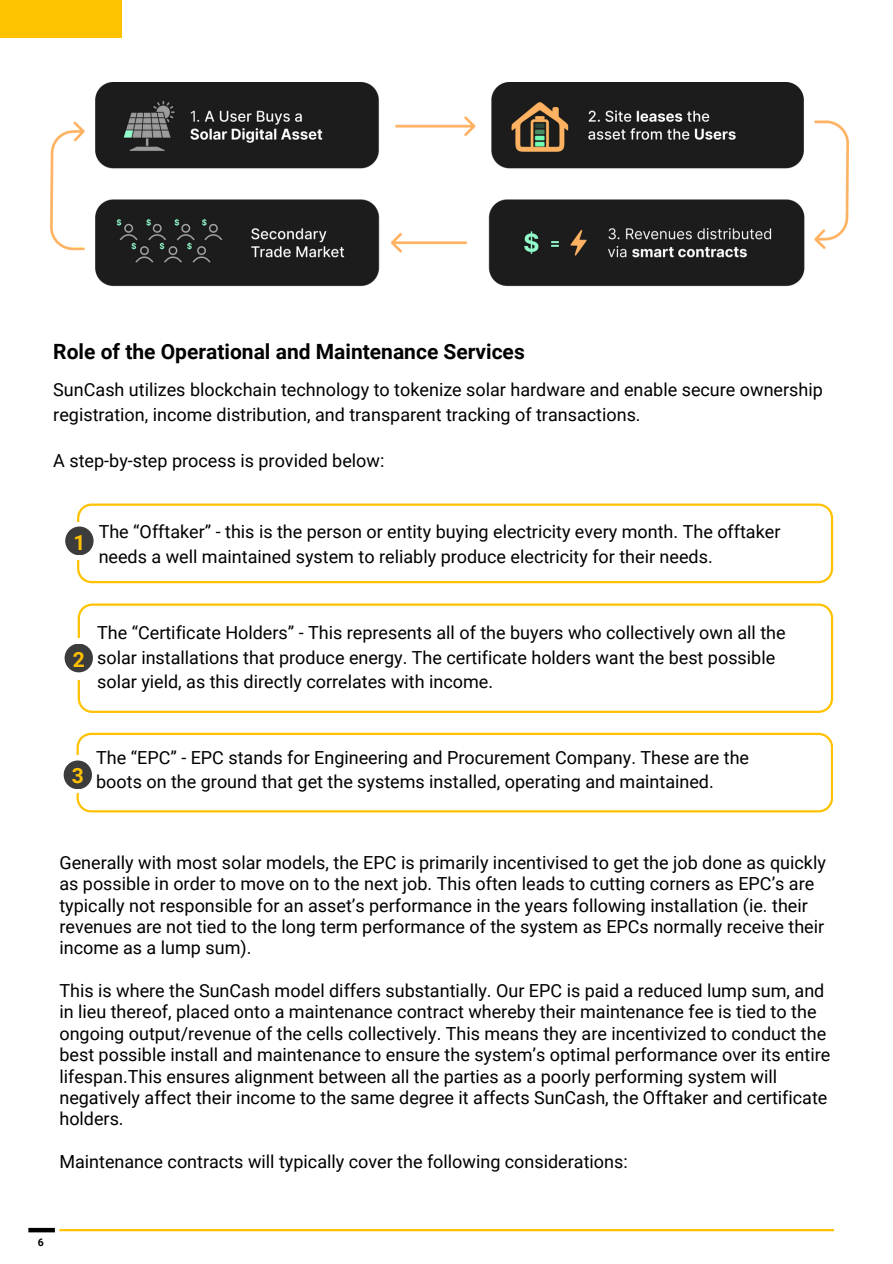
<style>
.page{position:relative;width:893px;height:1264px;background:#fff}
.page>*{position:absolute;margin:0;border:0;box-sizing:border-box;transform-origin:0 0}
.t1{font:700 21px "Roboto";color:#000}
.t2{font:700 21px "Roboto";color:#ffc100}
.t3{font:18px/21.3px "Roboto";color:#000}
.t4{font:700 10.5px "Roboto";color:#000}
</style>
<div class="page">
<hr style="left:59px;top:1228px;width:775px;height:3px;background:#ffc200">
<div style="left:28px;top:1227px;width:27px;height:5px;background:#000"></div>
<svg style="left:77px;top:503px;width:756px;height:80px"></svg>
<div style="left:44px;top:522px;width:62px;height:37px;background:#fff"></div>
<svg style="left:78px;top:603px;width:754px;height:109px"></svg>
<div style="left:47px;top:638px;width:61px;height:42px;background:#fff"></div>
<svg style="left:77px;top:732px;width:755px;height:80px"></svg>
<div style="left:50px;top:755px;width:61px;height:38px;background:#fff"></div>
<div style="left:0;top:0;width:121px;height:38px;background:#ffc200"></div>
<div style="left:65px;top:526px;width:29px;height:29px;background:#3c3c3c;border-radius:50%"></div>
<div style="left:65px;top:643px;width:28px;height:29px;background:#3c3c3c;border-radius:50%"></div>
<div style="left:64px;top:760px;width:28px;height:29px;background:#3c3c3c;border-radius:50%"></div>
<img style="left:50px;top:83px;width:798px;height:204px">
<p class="t1" style="left:53px;top:339px;width:473px">Role of the Operational and Maintenance Services</p>
<p class="t3" style="left:53px;top:377px;width:771px;line-height:24.8px">SunCash utilizes blockchain technology to tokenize solar hardware and enable secure ownership registration, income distribution, and transparent tracking of transactions.</p>
<p class="t3" style="left:53px;top:450px;width:332px">A step-by-step process is provided below:</p>
<p class="t2" style="left:73px;top:530px;width:14px">1</p>
<p class="t3" style="left:99px;top:520px;width:683px;line-height:24.8px">The “Offtaker” - this is the person or entity buying electricity every month. The offtaker needs a well maintained system to reliably produce electricity for their needs.</p>
<p class="t2" style="left:73px;top:647px;width:14px">2</p>
<p class="t3" style="left:97px;top:620px;width:690px;line-height:24.8px">The “Certificate Holders” - This represents all of the buyers who collectively own all the solar installations that produce energy. The certificate holders want the best possible solar yield, as this directly correlates with income.</p>
<p class="t2" style="left:72px;top:764px;width:14px">3</p>
<p class="t3" style="left:96px;top:745px;width:654px;line-height:24.8px">The “EPC” - EPC stands for Engineering and Procurement Company. These are the boots on the ground that get the systems installed, operating and maintained.</p>
<p class="t3" style="left:59px;top:852px;width:768px">Generally with most solar models, the EPC is primarily incentivised to get the job done as quickly as possible in order to move on to the next job. This often leads to cutting corners as EPC’s are typically not responsible for an asset’s performance in the years following installation (ie. their revenues are not tied to the long term performance of the system as EPCs normally receive their income as a lump sum).</p>
<p class="t3" style="left:59px;top:980px;width:772px">This is where the SunCash model differs substantially. Our EPC is paid a reduced lump sum, and in lieu thereof, placed onto a maintenance contract whereby their maintenance fee is tied to the ongoing output/revenue of the cells collectively. This means they are incentivized to conduct the best possible install and maintenance to ensure the system’s optimal performance over its entire lifespan.This ensures alignment between all the parties as a poorly performing system will negatively affect their income to the same degree it affects SunCash, the Offtaker and certificate holders.</p>
<p class="t3" style="left:59px;top:1151px;width:569px">Maintenance contracts will typically cover the following considerations:</p>
<p class="t4" style="left:38px;top:1236px;width:8px">6</p>
</div>
